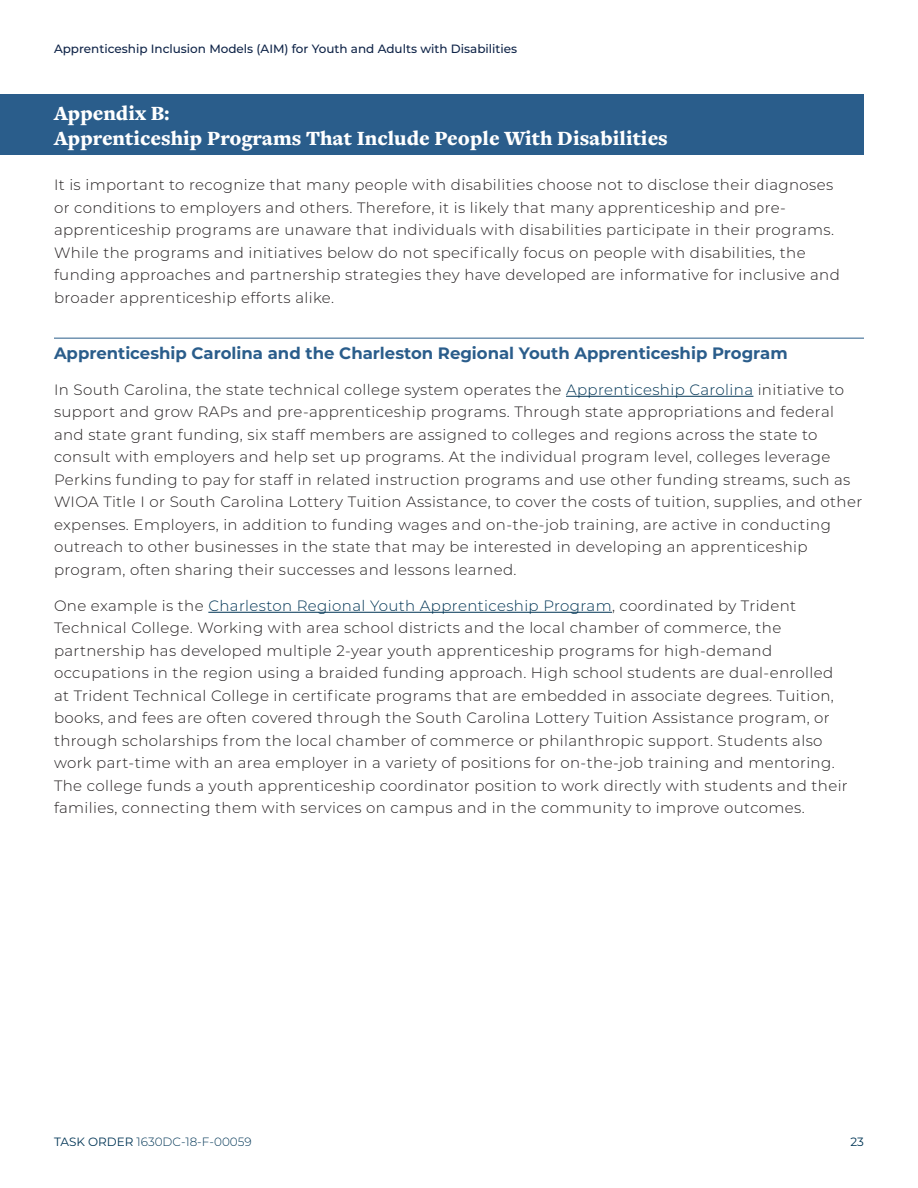
<style>
.page{position:relative;width:918px;height:1188px;background:#fff}
.page>*{position:absolute;margin:0;border:0;box-sizing:border-box;transform-origin:0 0}
.t1{font:900 21px/25.2px "Freight Text Pro";color:#fff}
.t2{font:700 16.5px "Montserrat";color:#2a5d8b}
.t3{font:300 15px/22.5px "Montserrat";letter-spacing:.025em;color:#231f20}
.t4{font:500 12px "Montserrat";color:#0e2347}
.t5{font:300 12px "Montserrat";color:#003555}
.t6{font:12px "Montserrat";color:#003555}
.s1{color:#003555}
.s2{font-weight:400}
</style>
<div class="page">
<hr style="left:54px;top:338px;width:810px;height:1px;background:#2a5d8b">
<hr style="left:566px;top:396px;width:187px;height:1px;background:#003555">
<hr style="left:208px;top:612px;width:404px;height:1px;background:#003555">
<div style="left:0;top:94px;width:864px;height:61px;background:#2a5d8b"></div>
<p class="t4" style="left:54px;top:41px;width:465px">Apprenticeship Inclusion Models (AIM) for Youth and Adults with Disabilities</p>
<h1 class="t1" style="left:54px;top:100px;width:615px">Appendix B:<br>Apprenticeship Programs That Include People With Disabilities</h1>
<p class="t3" style="left:54px;top:173px;width:787px">It is important to recognize that many people with disabilities choose not to disclose their diagnoses or conditions to employers and others. Therefore, it is likely that many apprenticeship and pre&shy;apprenticeship programs are unaware that individuals with disabilities participate in their programs.<br>While the programs and initiatives below do not specifically focus on people with disabilities, the funding approaches and partnership strategies they have developed are informative for inclusive and broader apprenticeship efforts alike.</p>
<p class="t2" style="left:54px;top:341px;width:735px">Apprenticeship Carolina and the Charleston Regional Youth Apprenticeship Program</p>
<p class="t3" style="left:54px;top:378px;width:810px">In South Carolina, the state technical college system operates the <span class="s1">Apprenticeship Carolina</span> initiative to support and grow RAPs and pre-apprenticeship programs. Through state appropriations and federal and state grant funding, six staff members are assigned to colleges and regions across the state to consult with employers and help set up programs. At the individual program level, colleges leverage Perkins funding to pay for staff in related instruction programs and use other funding streams, such as WIOA Title I or South Carolina Lottery Tuition Assistance, to cover the costs of tuition, supplies, and other expenses. Employers, in addition to funding wages and on-the-job training, are active in conducting outreach to other businesses in the state that may be interested in developing an apprenticeship program, often sharing their successes and lessons learned.</p>
<p class="t3" style="left:54px;top:594px;width:795px">One example is the <span class="s1">Charleston Regional Youth Apprenticeship Program</span>, coordinated by Trident Technical College. Working with area school districts and the local chamber of commerce, the partnership has developed multiple 2-year youth apprenticeship programs for high-demand occupations in the region using a braided funding approach. High school students are dual-enrolled at Trident Technical College in certificate programs that are embedded in associate degrees. Tuition, books, and fees are often covered through the South Carolina Lottery Tuition Assistance program, or through scholarships from the local chamber of commerce or philanthropic support. Students also work part-time with an area employer in a variety of positions for on-the-job training and mentoring.<br>The college funds a youth apprenticeship coordinator position to work directly with students and their families, connecting them with services on campus and in the community to improve outcomes.</p>
<p class="t5" style="left:54px;top:1133px;width:199px"><span class="s2">TASK ORDER</span> 1630DC-18-F-00059</p>
<p class="t6" style="left:850px;top:1133px;width:15px">23</p>
</div>
